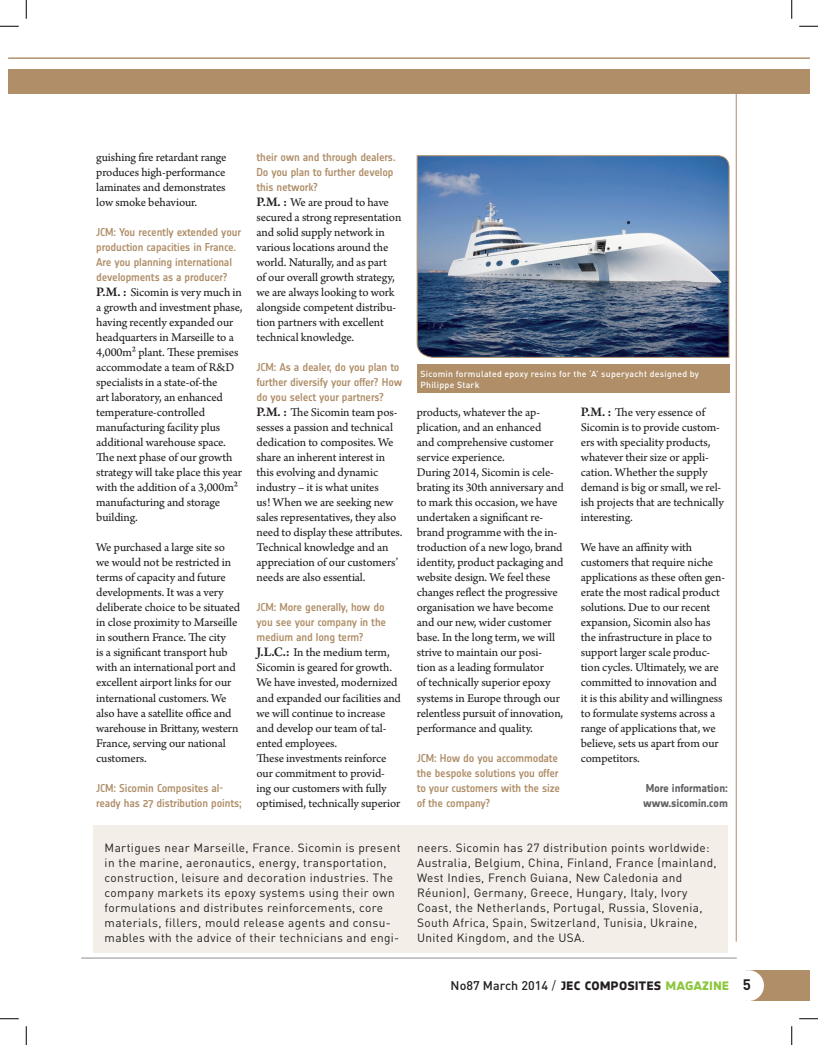
<style>
.page{position:relative;width:818px;height:1045px;background:#fff}
.page>*{position:absolute;margin:0;border:0;box-sizing:border-box;transform-origin:0 0}
.t1{font:12.5px/15px "Arno Pro Sm Text";letter-spacing:-.01em;color:#231f20}
.t2{font:500 12.5px "DIN";letter-spacing:.005em;color:#231f20}
.t3{font:11.88px/15px "DIN";letter-spacing:.03em;color:#231f20}
.t4{font:500 11.25px/15px "Notes Soft";letter-spacing:-.015em;color:#af8e68}
.t5{font:700 11.25px/15px "Notes Soft";letter-spacing:-.015em;color:#636366}
.t6{font:500 8.75px/10.5px "DIN";letter-spacing:.03em;color:#fff}
.s1{font-family:"Arno Pro";font-weight:600;font-size:13.75px}
.s2{font-family:"Minion Pro";font-weight:400;font-size:15px}
.s3{font-family:"Notes Soft Bold Caps";font-weight:400;font-size:15px}
.s4{font-family:"Notes Soft Bold Caps";font-weight:400;font-size:15px;color:#8bc63e}
.s5{font-weight:700;font-size:15px}
</style>
<div class="page">
<div style="left:93px;top:825px;width:635px;height:128px;background:#f3eee8"></div>
<hr style="left:9px;top:58px;width:800px;height:1px;background:#af8e68">
<div style="left:9px;top:69px;width:800px;height:25px;background:#af8e68"></div>
<hr style="left:736px;top:86px;width:1px;height:855px;background:#af8e68">
<hr style="left:81px;top:957px;width:656px;height:1px;background:#231f20">
<div style="left:746px;top:970px;width:63px;height:30px;background:#af8e68"></div>
<div style="left:733px;top:970px;width:31px;height:31px;background:#fff;border-radius:50%"></div>
<svg style="left:416px;top:155px;width:314px;height:203px;background:#667fa1"></svg>
<div style="left:417px;top:365px;width:312px;height:28px;background:#af8e68"></div>
<svg style="left:0;top:25px;width:19px;height:2px"></svg>
<svg style="left:799px;top:25px;width:19px;height:2px"></svg>
<svg style="left:0;top:1018px;width:19px;height:1px"></svg>
<svg style="left:799px;top:1018px;width:19px;height:1px"></svg>
<svg style="left:25px;top:0;width:2px;height:19px"></svg>
<svg style="left:25px;top:1026px;width:2px;height:19px"></svg>
<svg style="left:791px;top:0;width:1px;height:19px"></svg>
<svg style="left:791px;top:1026px;width:1px;height:19px"></svg>
<p class="t1" style="left:96px;top:151px;width:132px;text-align:justify">guishing fire retardant range produces high-performance laminates and demonstrates low smoke behaviour.</p>
<p class="t4" style="left:96px;top:225px;width:146px">JCM: You recently extended your production capacities in France.<br>Are you planning international developments as a producer?</p>
<p class="t1" style="left:96px;top:286px;width:148px"><span class="s1">P.M. :</span> Sicomin is very much in a growth and investment phase, having recently expanded our headquarters in Marseille to a<br>4,000m² plant. These premises accommodate a team of R&amp;D specialists in a state-of-the<br>art laboratory, an enhanced temperature-controlled manufacturing facility plus additional warehouse space.<br>The next phase of our growth strategy will take place this year with the addition of a 3,000m² manufacturing and storage building.</p>
<p class="t1" style="left:96px;top:541px;width:145px">We purchased a large site so we would not be restricted in terms of capacity and future developments. It was a very deliberate choice to be situated in close proximity to Marseille in southern France. The city<br>is a significant transport hub with an international port and excellent airport links for our international customers. We also have a satellite office and warehouse in Brittany, western<br>France, serving our national customers.</p>
<p class="t4" style="left:96px;top:780px;width:147px">JCM: Sicomin Composites al&shy;ready has 27 distribution points;</p>
<p class="t4" style="left:256px;top:150px;width:141px">their own and through dealers.<br>Do you plan to further develop this network?</p>
<p class="t1" style="left:256px;top:196px;width:146px"><span class="s1">P.M. :</span> We are proud to have secured a strong representation and solid supply network in various locations around the world. Naturally, and as part<br>of our overall growth strategy, we are always looking to work alongside competent distribu&shy;tion partners with excellent technical knowledge.</p>
<p class="t4" style="left:256px;top:360px;width:147px">JCM: As a dealer, do you plan to further diversify your offer? How do you select your partners?</p>
<p class="t1" style="left:256px;top:406px;width:147px"><span class="s1">P.M. :</span> The Sicomin team pos&shy;sesses a passion and technical dedication to composites. We share an inherent interest in this evolving and dynamic industry – it is what unites<br>us! When we are seeking new sales representatives, they also need to display these attributes.<br>Technical knowledge and an appreciation of our customers’ needs are also essential.</p>
<p class="t4" style="left:256px;top:600px;width:131px">JCM: More generally, how do you see your company in the medium and long term?</p>
<p class="t1" style="left:256px;top:646px;width:146px"><span class="s1">J.L.C.:</span> In the medium term,<br>Sicomin is geared for growth.<br>We have invested, modernized and expanded our facilities and we will continue to increase and develop our team of tal&shy;ented employees.<br>These investments reinforce our commitment to provid&shy;ing our customers with fully optimised, technically superior</p>
<p class="t3" style="left:105px;top:839px;width:298px">Martigues near Marseille, France. Sicomin is present in the marine, aeronautics, energy, transportation, construction, leisure and decoration industries. The company markets its epoxy systems using their own formulations and distributes reinforcements, core materials, fillers, mould release agents and consu&shy;mables with the advice of their technicians and engi-</p>
<p class="t6" style="left:420px;top:368px;width:280px">Sicomin formulated epoxy resins for the ‘A’ superyacht designed by<br>Philippe Stark</p>
<p class="t1" style="left:581px;top:406px;width:145px"><span class="s1">P.M. :</span> The very essence of<br>Sicomin is to provide custom&shy;ers with speciality products, whatever their size or appli&shy;cation. Whether the supply demand is big or small, we rel&shy;ish projects that are technically interesting.</p>
<p class="t1" style="left:581px;top:541px;width:146px">We have an affinity with customers that require niche applications as these often gen&shy;erate the most radical product solutions. Due to our recent expansion, Sicomin also has the infrastructure in place to support larger scale produc&shy;tion cycles. Ultimately, we are committed to innovation and it is this ability and willingness to formulate systems across a range of applications that, we believe, sets us apart from our competitors.</p>
<p class="t5" style="left:643px;top:780px;width:86px">More information: www.sicomin.com</p>
<p class="t3" style="left:417px;top:839px;width:301px">neers. Sicomin has 27 distribution points worldwide:<br>Australia, Belgium, China, Finland, France (mainland, West Indies, French Guiana, New Caledonia and Réunion), Germany, Greece, Hungary, Italy, Ivory Coast, the Netherlands, Portugal, Russia, Slovenia, South Africa, Spain, Switzerland, Tunisia, Ukraine, United Kingdom, and the USA.</p>
<p class="t1" style="left:417px;top:406px;width:148px">products, whatever the ap&shy;plication, and an enhanced<br>and comprehensive customer service experience.<br>During 2014, Sicomin is cele&shy;brating its 30th anniversary and to mark this occasion, we have undertaken a significant re&shy;brand programme with the in&shy;troduction of a new logo, brand identity, product packaging and website design. We feel these changes reflect the progressive organisation we have become and our new, wider customer base. In the long term, we will strive to maintain our posi&shy;tion as a leading formulator<br>of technically superior epoxy systems in Europe through our relentless pursuit of innovation, performance and quality.</p>
<p class="t4" style="left:417px;top:750px;width:145px">JCM: How do you accommodate the bespoke solutions you offer to your customers with the size of the company?</p>
<p class="t2" style="left:450px;top:977px;width:302px">No87 March 2014 <span class="s2">/</span> <span class="s3">jec composites</span> <span class="s4">magazine</span> <span class="s5">5</span></p>
</div>
